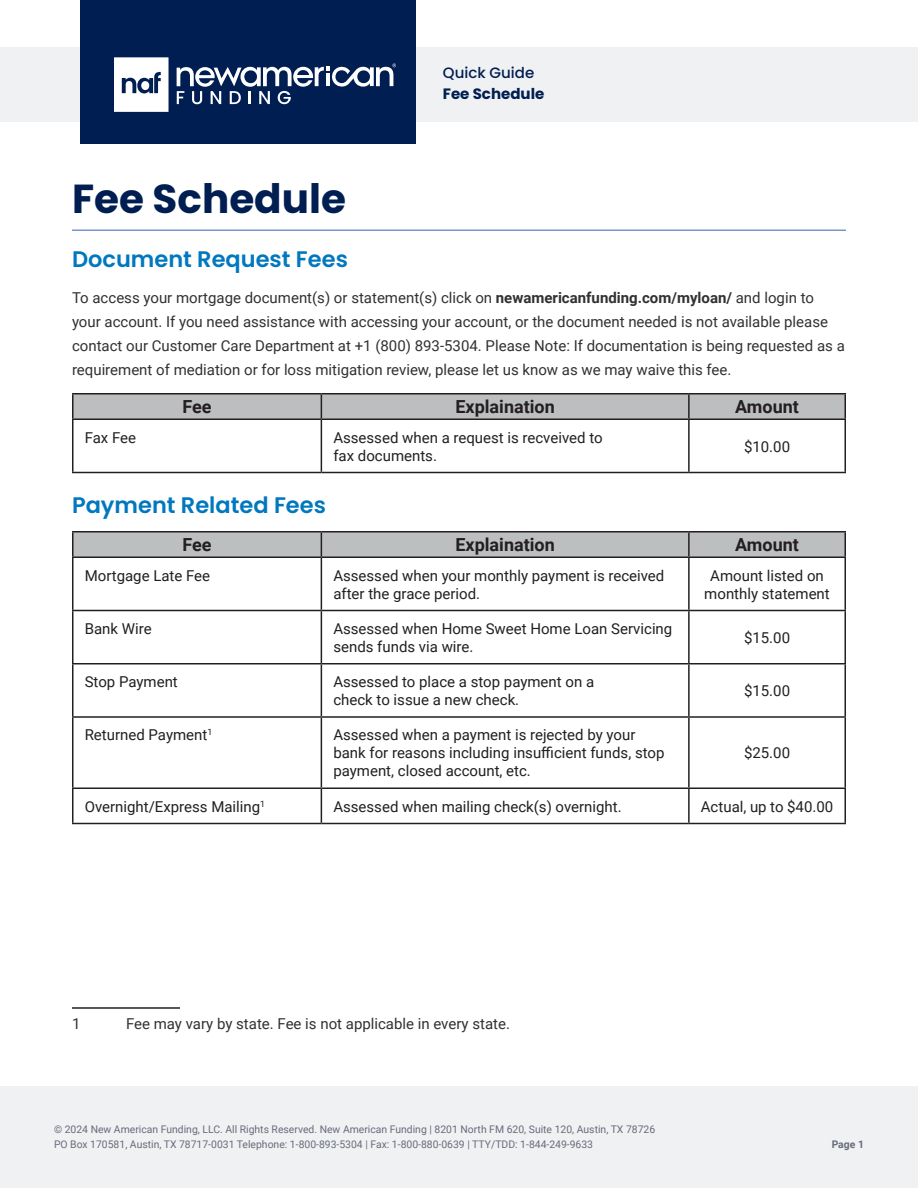
<style>
.page{position:relative;width:918px;height:1188px;background:#fff}
.page>*{position:absolute;margin:0;border:0;box-sizing:border-box;transform-origin:0 0}
.Section_Header{font:700 40.5px "Poppins";color:#001e51}
.Header__Level_2{font:600 22.5px "Poppins";color:#0078bf}
.Fee_Schedule_Table_-_Header{font:700 18px "Roboto";color:#231f20}
.Fee_Schedule_Table_-_Fee_Explaination__L{font:15px/18px "Roboto";color:#231f20}
.Body_Copy_-_Normal_-__Rag_Left{font:15px/24px "Roboto";color:#323031}
.Fee_Schedule_Table_-_Fee_Amount_Center_A{font:15px/18px "Roboto";color:#231f20;text-align:center}
.t1{font:700 15px "Poppins";color:#001e51}
.t2{font:500 15px "Poppins";color:#001e51}
.t3{font:10.5px/15px "Roboto";color:#686b7b}
.t4{font:700 10.5px "Roboto";color:#686b7b}
.s1{font-weight:700}
</style>
<div class="page">
<div style="left:0;top:1086px;width:918px;height:102px;background:#f0f1f3"></div>
<hr style="left:72px;top:230px;width:774px;height:1px;background:#7995cc">
<hr style="left:72px;top:1007px;width:108px;height:2px;background:#231f20">
<hr style="left:72px;top:393px;width:249px;height:1px;background:#231f20">
<hr style="left:72px;top:394px;width:2px;height:24px;background:#231f20">
<hr style="left:321px;top:393px;width:368px;height:1px;background:#231f20">
<div style="left:73px;top:394px;width:771px;height:24px;background:#bcbec0"></div>
<hr style="left:689px;top:393px;width:157px;height:1px;background:#231f20">
<hr style="left:688px;top:394px;width:2px;height:24px;background:#231f20">
<hr style="left:844px;top:394px;width:2px;height:24px;background:#231f20">
<hr style="left:72px;top:418px;width:249px;height:2px;background:#231f20">
<hr style="left:72px;top:420px;width:2px;height:52px;background:#231f20">
<hr style="left:321px;top:418px;width:368px;height:2px;background:#231f20">
<hr style="left:321px;top:420px;width:1px;height:52px;background:#231f20">
<hr style="left:689px;top:418px;width:157px;height:2px;background:#231f20">
<hr style="left:688px;top:420px;width:2px;height:52px;background:#231f20">
<hr style="left:844px;top:420px;width:2px;height:52px;background:#231f20">
<hr style="left:72px;top:472px;width:249px;height:1px;background:#231f20">
<hr style="left:321px;top:472px;width:368px;height:1px;background:#231f20">
<hr style="left:689px;top:472px;width:157px;height:1px;background:#231f20">
<hr style="left:72px;top:531px;width:249px;height:1px;background:#231f20">
<hr style="left:72px;top:532px;width:2px;height:24px;background:#231f20">
<hr style="left:321px;top:531px;width:368px;height:1px;background:#231f20">
<div style="left:73px;top:532px;width:771px;height:24px;background:#bcbec0"></div>
<hr style="left:689px;top:531px;width:157px;height:1px;background:#231f20">
<hr style="left:688px;top:532px;width:2px;height:24px;background:#231f20">
<hr style="left:844px;top:532px;width:2px;height:24px;background:#231f20">
<hr style="left:72px;top:556px;width:249px;height:2px;background:#231f20">
<hr style="left:72px;top:558px;width:2px;height:52px;background:#231f20">
<hr style="left:321px;top:556px;width:368px;height:2px;background:#231f20">
<hr style="left:321px;top:558px;width:1px;height:52px;background:#231f20">
<hr style="left:689px;top:556px;width:157px;height:2px;background:#231f20">
<hr style="left:688px;top:558px;width:2px;height:52px;background:#231f20">
<hr style="left:844px;top:558px;width:2px;height:52px;background:#231f20">
<hr style="left:72px;top:610px;width:249px;height:1px;background:#231f20">
<hr style="left:72px;top:611px;width:2px;height:52px;background:#231f20">
<hr style="left:321px;top:610px;width:368px;height:1px;background:#231f20">
<hr style="left:321px;top:611px;width:1px;height:52px;background:#231f20">
<hr style="left:689px;top:610px;width:157px;height:1px;background:#231f20">
<hr style="left:688px;top:611px;width:2px;height:52px;background:#231f20">
<hr style="left:844px;top:611px;width:2px;height:52px;background:#231f20">
<hr style="left:72px;top:663px;width:249px;height:1px;background:#231f20">
<hr style="left:72px;top:664px;width:2px;height:52px;background:#231f20">
<hr style="left:321px;top:663px;width:368px;height:1px;background:#231f20">
<hr style="left:321px;top:664px;width:1px;height:52px;background:#231f20">
<hr style="left:689px;top:663px;width:157px;height:1px;background:#231f20">
<hr style="left:688px;top:664px;width:2px;height:52px;background:#231f20">
<hr style="left:844px;top:664px;width:2px;height:52px;background:#231f20">
<hr style="left:72px;top:716px;width:249px;height:2px;background:#231f20">
<hr style="left:72px;top:718px;width:2px;height:70px;background:#231f20">
<hr style="left:321px;top:716px;width:368px;height:2px;background:#231f20">
<hr style="left:321px;top:718px;width:1px;height:70px;background:#231f20">
<hr style="left:689px;top:716px;width:157px;height:2px;background:#231f20">
<hr style="left:688px;top:718px;width:2px;height:70px;background:#231f20">
<hr style="left:844px;top:718px;width:2px;height:70px;background:#231f20">
<hr style="left:72px;top:788px;width:249px;height:1px;background:#231f20">
<hr style="left:72px;top:789px;width:2px;height:34px;background:#231f20">
<hr style="left:321px;top:788px;width:368px;height:1px;background:#231f20">
<hr style="left:321px;top:789px;width:1px;height:34px;background:#231f20">
<hr style="left:689px;top:788px;width:157px;height:1px;background:#231f20">
<hr style="left:688px;top:789px;width:2px;height:34px;background:#231f20">
<hr style="left:844px;top:789px;width:2px;height:34px;background:#231f20">
<hr style="left:72px;top:823px;width:249px;height:1px;background:#231f20">
<hr style="left:321px;top:823px;width:368px;height:1px;background:#231f20">
<hr style="left:689px;top:823px;width:157px;height:1px;background:#231f20">
<div style="left:0;top:47px;width:918px;height:75px;background:#f0f1f3"></div>
<div style="left:81px;top:0;width:335px;height:144px;background:#001e51"></div>
<svg style="left:114px;top:57px;width:55px;height:55px;background:#d9dde5"></svg>
<div style="left:141px;top:81px;width:8px;height:9px;background:#fff;border-radius:50%"></div>
<svg style="left:177px;top:64px;width:219px;height:40px"></svg>
<p class="Section_Header" style="left:72px;top:175px;width:275px">Fee Schedule</p>
<p class="Header__Level_2" style="left:72px;top:246px;width:277px">Document Request Fees</p>
<p class="t2" style="left:443px;top:64px;width:93px">Quick Guide</p>
<p class="t1" style="left:443px;top:85px;width:103px">Fee Schedule</p>
<p class="Body_Copy_-_Normal_-__Rag_Left" style="left:72px;top:285px;width:774px">To access your mortgage document(s) or statement(s) click on <span class="s1">newamericanfunding.com/myloan/</span> and login to your account. If you need assistance with accessing your account, or the document needed is not available please contact our Customer Care Department at +1 (800) 893-5304. Please Note: If documentation is being requested as a requirement of mediation or for loss mitigation review, please let us know as we may waive this fee.</p>
<p class="Fee_Schedule_Table_-_Header" style="left:182px;top:394px;width:31px">Fee</p>
<p class="Fee_Schedule_Table_-_Header" style="left:455px;top:394px;width:101px">Explaination</p>
<p class="Fee_Schedule_Table_-_Header" style="left:735px;top:394px;width:65px">Amount</p>
<p class="Fee_Schedule_Table_-_Fee_Explaination__L" style="left:85px;top:428px;width:53px">Fax Fee</p>
<p class="Fee_Schedule_Table_-_Fee_Explaination__L" style="left:333px;top:428px;width:271px">Assessed when a request is recveived to fax documents.</p>
<p class="Fee_Schedule_Table_-_Fee_Amount_Center_A" style="left:744px;top:437px;width:48px">$10.00</p>
<p class="Header__Level_2" style="left:72px;top:492px;width:255px">Payment Related Fees</p>
<p class="Fee_Schedule_Table_-_Header" style="left:182px;top:532px;width:31px">Fee</p>
<p class="Fee_Schedule_Table_-_Header" style="left:455px;top:532px;width:101px">Explaination</p>
<p class="Fee_Schedule_Table_-_Header" style="left:735px;top:532px;width:65px">Amount</p>
<p class="Fee_Schedule_Table_-_Fee_Explaination__L" style="left:85px;top:566px;width:127px">Mortgage Late Fee</p>
<p class="Fee_Schedule_Table_-_Fee_Explaination__L" style="left:333px;top:566px;width:332px">Assessed when your monthly payment is received after the grace period.</p>
<p class="Fee_Schedule_Table_-_Fee_Amount_Center_A" style="left:704px;top:566px;width:127px">Amount listed on monthly statement</p>
<p class="Fee_Schedule_Table_-_Fee_Explaination__L" style="left:85px;top:619px;width:68px">Bank Wire</p>
<p class="Fee_Schedule_Table_-_Fee_Explaination__L" style="left:333px;top:619px;width:340px">Assessed when Home Sweet Home Loan Servicing sends funds via wire.</p>
<p class="Fee_Schedule_Table_-_Fee_Amount_Center_A" style="left:744px;top:628px;width:48px">$15.00</p>
<p class="Fee_Schedule_Table_-_Fee_Explaination__L" style="left:85px;top:672px;width:95px">Stop Payment</p>
<p class="Fee_Schedule_Table_-_Fee_Explaination__L" style="left:333px;top:672px;width:262px">Assessed to place a stop payment on a check to issue a new check.</p>
<p class="Fee_Schedule_Table_-_Fee_Amount_Center_A" style="left:744px;top:681px;width:48px">$15.00</p>
<p class="Fee_Schedule_Table_-_Fee_Explaination__L" style="left:85px;top:725px;width:129px">Returned Payment<sup>1</sup></p>
<p class="Fee_Schedule_Table_-_Fee_Explaination__L" style="left:333px;top:725px;width:333px">Assessed when a payment is rejected by your bank for reasons including insufficient funds, stop payment, closed account, etc.</p>
<p class="Fee_Schedule_Table_-_Fee_Amount_Center_A" style="left:744px;top:743px;width:48px">$25.00</p>
<p class="Fee_Schedule_Table_-_Fee_Explaination__L" style="left:85px;top:797px;width:182px">Overnight/Express Mailing<sup>1</sup></p>
<p class="Fee_Schedule_Table_-_Fee_Explaination__L" style="left:333px;top:797px;width:290px">Assessed when mailing check(s) overnight.</p>
<p class="Fee_Schedule_Table_-_Fee_Amount_Center_A" style="left:701px;top:797px;width:134px">Actual, up to $40.00</p>
<p class="Body_Copy_-_Normal_-__Rag_Left" style="left:72px;top:1011px;width:10px">1</p>
<p class="Body_Copy_-_Normal_-__Rag_Left" style="left:126px;top:1011px;width:386px">Fee may vary by state. Fee is not applicable in every state.</p>
<p class="t3" style="left:54px;top:1121px;width:603px">© 2024 New American Funding, LLC. All Rights Reserved. New American Funding | 8201 North FM 620, Suite 120, Austin, TX 78726<br>PO Box 170581, Austin, TX 78717-0031 Telephone: 1-800-893-5304 | Fax: 1-800-880-0639 | TTY/TDD: 1-844-249-9633</p>
<p class="t4" style="left:832px;top:1136px;width:34px">Page 1</p>
</div>
